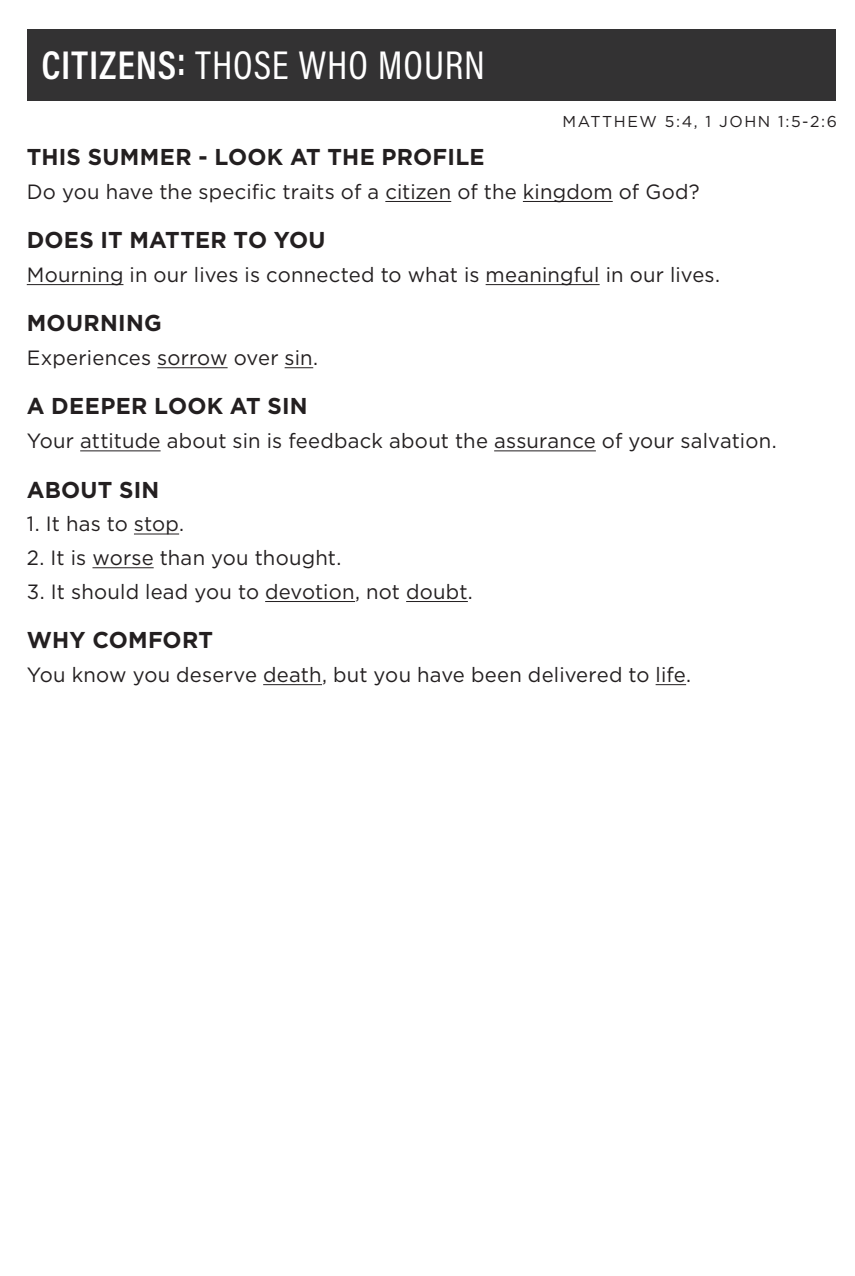
<style>
.page{position:relative;width:855px;height:1276px;background:#fff}
.page>*{position:absolute;margin:0;border:0;box-sizing:border-box;transform-origin:0 0}
.t1{font:40.5px "Acumin Pro Cond";letter-spacing:.02em;color:#fff}
.t2{font:700 22.95px "Gotham";letter-spacing:.01em;color:#231f20}
.t3{font:20.7px "Gotham";letter-spacing:.01em;color:#231f20}
.t4{font:15.75px "Gotham";letter-spacing:.1em;color:#231f20}
.s1{font-weight:600}
</style>
<div class="page">
<hr style="left:385px;top:201px;width:66px;height:1px;background:#231f20">
<hr style="left:523px;top:201px;width:90px;height:1px;background:#231f20">
<hr style="left:27px;top:284px;width:96px;height:1px;background:#231f20">
<hr style="left:485px;top:284px;width:114px;height:1px;background:#231f20">
<hr style="left:157px;top:367px;width:71px;height:1px;background:#231f20">
<svg style="left:285px;top:367px;width:28px;height:1px"></svg>
<hr style="left:80px;top:450px;width:81px;height:1px;background:#231f20">
<hr style="left:494px;top:450px;width:102px;height:1px;background:#231f20">
<hr style="left:134px;top:534px;width:45px;height:1px;background:#231f20">
<hr style="left:92px;top:567px;width:62px;height:1px;background:#231f20">
<hr style="left:265px;top:601px;width:90px;height:1px;background:#231f20">
<hr style="left:406px;top:601px;width:62px;height:1px;background:#231f20">
<hr style="left:263px;top:684px;width:59px;height:1px;background:#231f20">
<hr style="left:655px;top:684px;width:31px;height:1px;background:#231f20">
<div style="left:27px;top:29px;width:809px;height:71px;background:#333233"></div>
<h1 class="t1" style="left:41px;top:39px;width:445px"><span class="s1">CITIZENS:</span> THOSE WHO MOURN</h1>
<p class="t4" style="left:562px;top:113px;width:276px">MATTHEW 5:4, 1 JOHN 1:5-2:6</p>
<p class="t2" style="left:27px;top:144px;width:459px">THIS SUMMER - LOOK AT THE PROFILE</p>
<p class="t3" style="left:27px;top:180px;width:674px">Do you have the specific traits of a citizen of the kingdom of God?</p>
<p class="t2" style="left:27px;top:227px;width:300px">DOES IT MATTER TO YOU</p>
<p class="t3" style="left:27px;top:263px;width:695px">Mourning in our lives is connected to what is meaningful in our lives.</p>
<p class="t2" style="left:27px;top:310px;width:137px">MOURNING</p>
<p class="t3" style="left:27px;top:346px;width:293px">Experiences sorrow over sin.</p>
<p class="t2" style="left:27px;top:393px;width:282px">A DEEPER LOOK AT SIN</p>
<p class="t3" style="left:27px;top:429px;width:751px">Your attitude about sin is feedback about the assurance of your salvation.</p>
<p class="t2" style="left:27px;top:476px;width:134px">ABOUT SIN</p>
<p class="t3" style="left:27px;top:512px;width:159px">1. It has to stop.</p>
<p class="t3" style="left:27px;top:546px;width:316px">2. It is worse than you thought.</p>
<p class="t3" style="left:27px;top:580px;width:447px">3. It should lead you to devotion, not doubt.</p>
<p class="t2" style="left:27px;top:627px;width:188px">WHY COMFORT</p>
<p class="t3" style="left:27px;top:663px;width:666px">You know you deserve death, but you have been delivered to life.</p>
</div>
